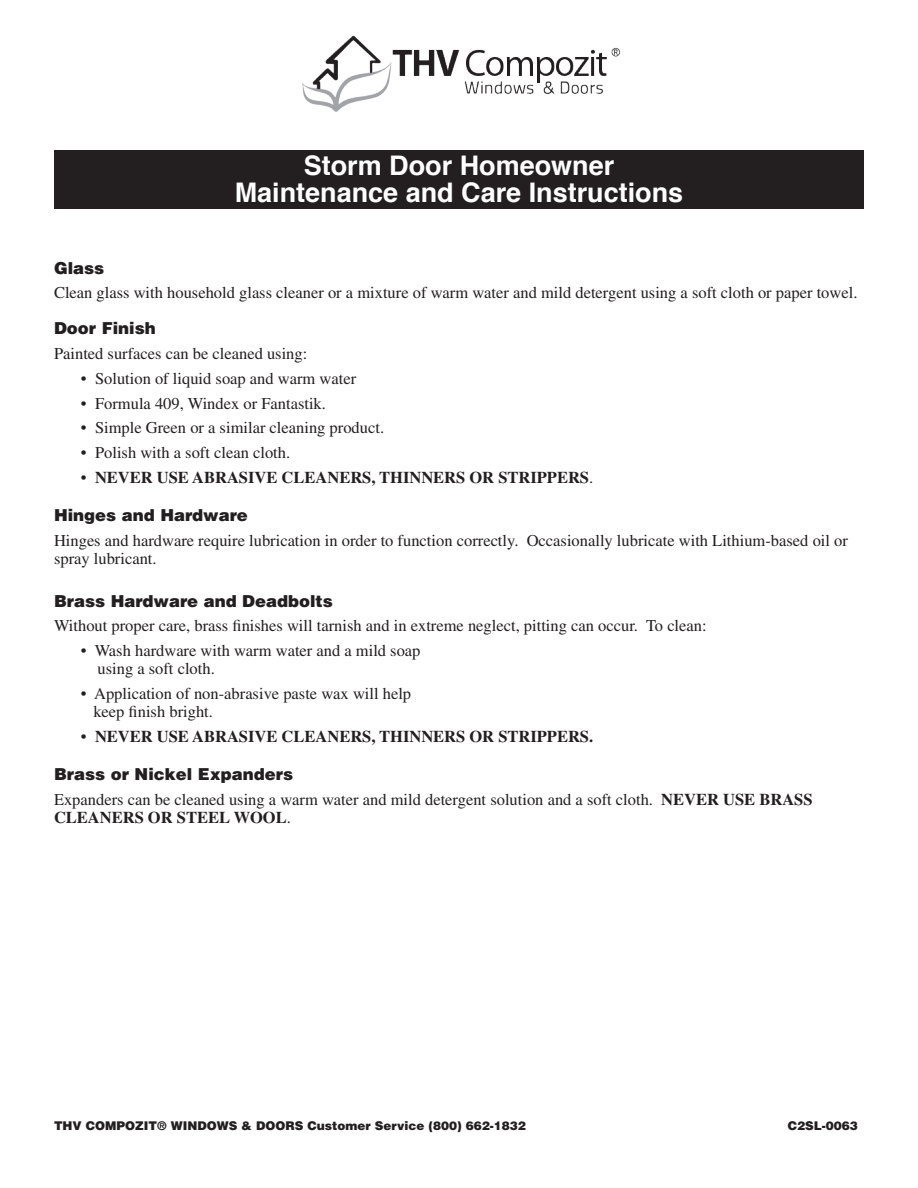
<style>
.page{position:relative;width:918px;height:1188px;background:#fff}
.page>*{position:absolute;margin:0;border:0;box-sizing:border-box;transform-origin:0 0}
.t1{font:700 27px "Helvetica";color:#fff}
.t2{font:16.5px/18px "Times";color:#231f20}
.t3{font:700 16.5px "Times";color:#231f20}
.t4{font:900 16.5px "Helvetica";color:#231f20}
.t5{font:900 12px "Helvetica";color:#231f20}
.s1{font-weight:400}
.s2{font-weight:700}
</style>
<div class="page">
<img style="left:302px;top:36px;width:319px;height:76px">
<div style="left:54px;top:150px;width:810px;height:58px;background:#231f20"></div>
<p class="t1" style="left:304px;top:143px;width:312px">Storm Door Homeowner</p>
<p class="t1" style="left:235px;top:170px;width:450px">Maintenance and Care Instructions</p>
<p class="t4" style="left:54px;top:257px;width:52px">Glass</p>
<p class="t2" style="left:54px;top:284px;width:805px">Clean glass with household glass cleaner or a mixture of warm water and mild detergent using a soft cloth or paper towel.</p>
<p class="t4" style="left:54px;top:318px;width:103px">Door Finish</p>
<p class="t2" style="left:54px;top:345px;width:255px">Painted surfaces can be cleaned using:</p>
<p class="t2" style="left:81px;top:369px;width:277px">• Solution of liquid soap and warm water</p>
<p class="t2" style="left:81px;top:394px;width:246px">• Formula 409, Windex or Fantastik.</p>
<p class="t2" style="left:81px;top:419px;width:305px">• Simple Green or a similar cleaning product.</p>
<p class="t2" style="left:81px;top:444px;width:211px">• Polish with a soft clean cloth.</p>
<p class="t3" style="left:81px;top:468px;width:514px"><span class="s1">•</span> NEVER USE ABRASIVE CLEANERS, THINNERS OR STRIPPERS<span class="s1">.</span></p>
<p class="t4" style="left:54px;top:505px;width:195px">Hinges and Hardware</p>
<p class="t2" style="left:54px;top:531px;width:795px">Hinges and hardware require lubrication in order to function correctly. Occasionally lubricate with Lithium-based oil or spray lubricant.</p>
<p class="t4" style="left:54px;top:590px;width:280px">Brass Hardware and Deadbolts</p>
<p class="t2" style="left:54px;top:617px;width:654px">Without proper care, brass finishes will tarnish and in extreme neglect, pitting can occur. To clean:</p>
<p class="t2" style="left:98px;top:642px;width:325px;text-indent:-17px">• Wash hardware with warm water and a mild soap using a soft cloth.</p>
<p class="t2" style="left:93px;top:684px;width:319px;text-indent:-12px">• Application of non-abrasive paste wax will help keep finish bright.</p>
<p class="t3" style="left:81px;top:726px;width:514px"><span class="s1">•</span> NEVER USE ABRASIVE CLEANERS, THINNERS OR STRIPPERS.</p>
<p class="t4" style="left:54px;top:763px;width:241px">Brass or Nickel Expanders</p>
<p class="t2" style="left:54px;top:790px;width:760px">Expanders can be cleaned using a warm water and mild detergent solution and a soft cloth. <span class="s2">NEVER USE BRASS<br>CLEANERS OR STEEL WOOL</span>.</p>
<p class="t5" style="left:54px;top:1118px;width:473px">THV COMPOZIT® WINDOWS &amp; DOORS Customer Service (800) 662-1832</p>
<p class="t5" style="left:788px;top:1118px;width:72px">C2SL-0063</p>
</div>
